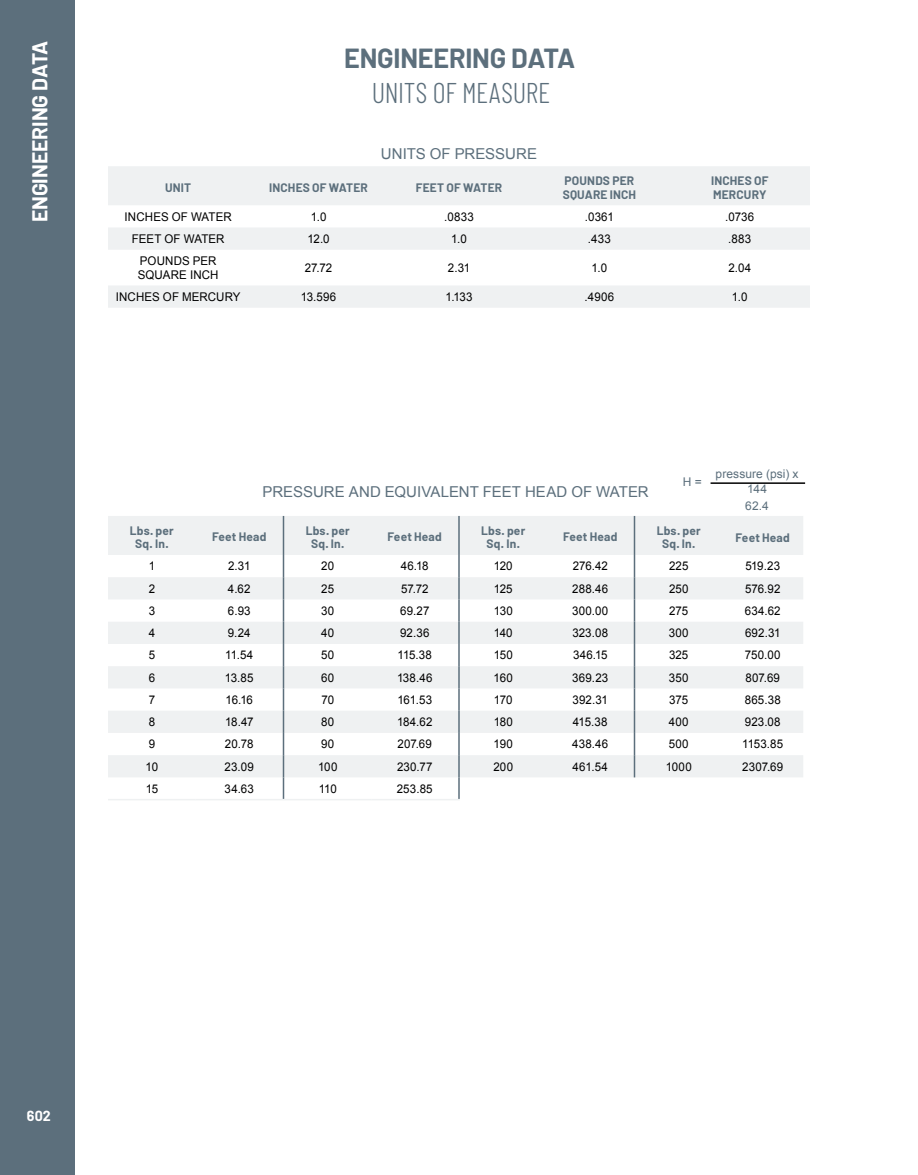
<style>
.page{position:relative;width:918px;height:1175px;background:#fff}
.page>*{position:absolute;margin:0;border:0;box-sizing:border-box;transform-origin:0 0}
.t1{font:300 28.5px "Barlow Condensed";letter-spacing:-.005em;color:#5c6f7c}
.t2{font:700 27px "Barlow";letter-spacing:-.01em;color:#5c6f7c}
.t3{font:700 21px "Barlow";color:#fff}
.t4{font:15px "Arial";color:#5c6f7c}
.t5{font:700 14.25px "Barlow";color:#fff}
.t6{font:12px/13.5px "Arial";letter-spacing:.01em;color:#000;scale:.96 1}
.t7{font:700 12px/13.5px "Barlow";letter-spacing:.015em;color:#5c6f7c;text-align:center}
.t8{font:12px/14.2px "Arial";letter-spacing:.005em;color:#5c6f7c;text-align:center}
</style>
<div class="page">
<div style="left:0;top:0;width:74px;height:1174px;background:#5c6f7c"></div>
<svg style="left:108px;top:516px;width:695px;height:261px;fill:#eff1f2"></svg>
<hr style="left:283px;top:516px;width:1px;height:39px;background:#5c6f7c">
<hr style="left:458px;top:516px;width:2px;height:39px;background:#5c6f7c">
<hr style="left:634px;top:516px;width:1px;height:39px;background:#5c6f7c">
<hr style="left:458px;top:555px;width:2px;height:22px;background:#5c6f7c">
<hr style="left:458px;top:577px;width:2px;height:22px;background:#5c6f7c">
<hr style="left:458px;top:599px;width:2px;height:22px;background:#5c6f7c">
<hr style="left:458px;top:621px;width:2px;height:23px;background:#5c6f7c">
<hr style="left:458px;top:644px;width:2px;height:22px;background:#5c6f7c">
<hr style="left:458px;top:666px;width:2px;height:22px;background:#5c6f7c">
<hr style="left:458px;top:688px;width:2px;height:22px;background:#5c6f7c">
<hr style="left:458px;top:710px;width:2px;height:23px;background:#5c6f7c">
<hr style="left:458px;top:733px;width:2px;height:22px;background:#5c6f7c">
<hr style="left:458px;top:755px;width:2px;height:22px;background:#5c6f7c">
<svg style="left:634px;top:555px;width:1px;height:222px"></svg>
<hr style="left:108px;top:799px;width:88px;height:1px;background:#eff1f2">
<hr style="left:196px;top:799px;width:88px;height:1px;background:#eff1f2">
<svg style="left:283px;top:555px;width:1px;height:244px"></svg>
<hr style="left:284px;top:799px;width:87px;height:1px;background:#eff1f2">
<hr style="left:371px;top:799px;width:89px;height:1px;background:#eff1f2">
<hr style="left:458px;top:777px;width:2px;height:22px;background:#5c6f7c">
<hr style="left:711px;top:482px;width:94px;height:2px;background:#000">
<svg style="left:108px;top:166px;width:702px;height:142px;fill:#eff1f2"></svg>
<h3 class="t3" style="left:27px;top:222px;width:183px;rotate:-90deg">ENGINEERING DATA</h3>
<h2 class="t2" style="left:344px;top:41px;width:233px">ENGINEERING DATA</h2>
<h1 class="t1" style="left:372px;top:75px;width:180px">UNITS OF MEASURE</h1>
<p class="t4" style="left:381px;top:144px;width:158px">UNITS OF PRESSURE</p>
<p class="t7" style="left:165px;top:181px;width:28px">UNIT</p>
<p class="t7" style="left:269px;top:181px;width:100px">INCHES OF WATER</p>
<p class="t7" style="left:416px;top:181px;width:88px">FEET OF WATER</p>
<p class="t7" style="left:563px;top:174px;width:75px;text-align:left">POUNDS PER<br>SQUARE INCH</p>
<p class="t7" style="left:711px;top:174px;width:59px;text-align:left">INCHES OF<br>MERCURY</p>
<p class="t6" style="left:125px;top:210px;width:113px">INCHES OF WATER</p>
<p class="t6" style="left:311px;top:210px;width:18px">1.0</p>
<p class="t6" style="left:444px;top:210px;width:32px">.0833</p>
<p class="t6" style="left:585px;top:210px;width:32px">.0361</p>
<p class="t6" style="left:725px;top:210px;width:32px">.0736</p>
<p class="t6" style="left:132px;top:232px;width:98px">FEET OF WATER</p>
<p class="t6" style="left:308px;top:232px;width:25px">12.0</p>
<p class="t6" style="left:451px;top:232px;width:18px">1.0</p>
<p class="t6" style="left:588px;top:232px;width:25px">.433</p>
<p class="t6" style="left:728px;top:232px;width:25px">.883</p>
<p class="t6" style="left:138px;top:254px;width:86px">POUNDS PER<br>SQUARE INCH</p>
<p class="t6" style="left:305px;top:261px;width:30px">27.72</p>
<p class="t6" style="left:448px;top:261px;width:25px">2.31</p>
<p class="t6" style="left:592px;top:261px;width:18px">1.0</p>
<p class="t6" style="left:728px;top:261px;width:25px">2.04</p>
<p class="t6" style="left:116px;top:290px;width:132px">INCHES OF MERCURY</p>
<p class="t6" style="left:301px;top:290px;width:38px">13.596</p>
<p class="t6" style="left:445px;top:290px;width:30px">1.133</p>
<p class="t6" style="left:585px;top:290px;width:32px">.4906</p>
<p class="t6" style="left:732px;top:290px;width:18px">1.0</p>
<p class="t4" style="left:263px;top:482px;width:388px">PRESSURE AND EQUIVALENT FEET HEAD OF WATER</p>
<p class="t8" style="left:683px;top:475px;width:20px">H =</p>
<p class="t8" style="left:716px;top:467px;width:85px">pressure (psi) x<br>144</p>
<p class="t8" style="left:745px;top:499px;width:25px">62.4</p>
<p class="t7" style="left:130px;top:523px;width:46px">Lbs. per<br>Sq. In.</p>
<p class="t7" style="left:212px;top:530px;width:56px">Feet Head</p>
<p class="t7" style="left:306px;top:523px;width:46px">Lbs. per<br>Sq. In.</p>
<p class="t7" style="left:388px;top:530px;width:56px">Feet Head</p>
<p class="t7" style="left:481px;top:523px;width:46px">Lbs. per<br>Sq. In.</p>
<p class="t7" style="left:563px;top:530px;width:56px">Feet Head</p>
<p class="t7" style="left:657px;top:523px;width:46px">Lbs. per<br>Sq. In.</p>
<p class="t7" style="left:736px;top:530px;width:56px">Feet Head</p>
<p class="t6" style="left:149px;top:559px;width:8px">1</p>
<p class="t6" style="left:228px;top:559px;width:25px">2.31</p>
<p class="t6" style="left:321px;top:559px;width:15px">20</p>
<p class="t6" style="left:401px;top:559px;width:30px">46.18</p>
<p class="t6" style="left:494px;top:559px;width:21px">120</p>
<p class="t6" style="left:573px;top:559px;width:38px">276.42</p>
<p class="t6" style="left:669px;top:559px;width:22px">225</p>
<p class="t6" style="left:745px;top:559px;width:38px">519.23</p>
<p class="t6" style="left:149px;top:582px;width:8px">2</p>
<p class="t6" style="left:228px;top:582px;width:25px">4.62</p>
<p class="t6" style="left:321px;top:582px;width:15px">25</p>
<p class="t6" style="left:401px;top:582px;width:30px">57.72</p>
<p class="t6" style="left:494px;top:582px;width:21px">125</p>
<p class="t6" style="left:572px;top:582px;width:39px">288.46</p>
<p class="t6" style="left:669px;top:582px;width:22px">250</p>
<p class="t6" style="left:745px;top:582px;width:38px">576.92</p>
<p class="t6" style="left:149px;top:604px;width:8px">3</p>
<p class="t6" style="left:228px;top:604px;width:25px">6.93</p>
<p class="t6" style="left:321px;top:604px;width:15px">30</p>
<p class="t6" style="left:400px;top:604px;width:32px">69.27</p>
<p class="t6" style="left:494px;top:604px;width:21px">130</p>
<p class="t6" style="left:572px;top:604px;width:39px">300.00</p>
<p class="t6" style="left:669px;top:604px;width:21px">275</p>
<p class="t6" style="left:745px;top:604px;width:39px">634.62</p>
<p class="t6" style="left:149px;top:626px;width:8px">4</p>
<p class="t6" style="left:228px;top:626px;width:25px">9.24</p>
<p class="t6" style="left:321px;top:626px;width:15px">40</p>
<p class="t6" style="left:400px;top:626px;width:32px">92.36</p>
<p class="t6" style="left:494px;top:626px;width:21px">140</p>
<p class="t6" style="left:572px;top:626px;width:39px">323.08</p>
<p class="t6" style="left:669px;top:626px;width:22px">300</p>
<p class="t6" style="left:745px;top:626px;width:38px">692.31</p>
<p class="t6" style="left:149px;top:648px;width:8px">5</p>
<p class="t6" style="left:225px;top:648px;width:31px">11.54</p>
<p class="t6" style="left:321px;top:648px;width:15px">50</p>
<p class="t6" style="left:398px;top:648px;width:37px">115.38</p>
<p class="t6" style="left:494px;top:648px;width:21px">150</p>
<p class="t6" style="left:573px;top:648px;width:37px">346.15</p>
<p class="t6" style="left:669px;top:648px;width:22px">325</p>
<p class="t6" style="left:745px;top:648px;width:39px">750.00</p>
<p class="t6" style="left:149px;top:671px;width:8px">6</p>
<p class="t6" style="left:225px;top:671px;width:32px">13.85</p>
<p class="t6" style="left:321px;top:671px;width:15px">60</p>
<p class="t6" style="left:397px;top:671px;width:38px">138.46</p>
<p class="t6" style="left:494px;top:671px;width:22px">160</p>
<p class="t6" style="left:572px;top:671px;width:39px">369.23</p>
<p class="t6" style="left:669px;top:671px;width:22px">350</p>
<p class="t6" style="left:745px;top:671px;width:37px">807.69</p>
<p class="t6" style="left:149px;top:693px;width:8px">7</p>
<p class="t6" style="left:226px;top:693px;width:30px">16.16</p>
<p class="t6" style="left:321px;top:693px;width:15px">70</p>
<p class="t6" style="left:397px;top:693px;width:38px">161.53</p>
<p class="t6" style="left:494px;top:693px;width:21px">170</p>
<p class="t6" style="left:573px;top:693px;width:38px">392.31</p>
<p class="t6" style="left:669px;top:693px;width:21px">375</p>
<p class="t6" style="left:745px;top:693px;width:39px">865.38</p>
<p class="t6" style="left:149px;top:715px;width:8px">8</p>
<p class="t6" style="left:225px;top:715px;width:31px">18.47</p>
<p class="t6" style="left:321px;top:715px;width:15px">80</p>
<p class="t6" style="left:397px;top:715px;width:38px">184.62</p>
<p class="t6" style="left:494px;top:715px;width:21px">180</p>
<p class="t6" style="left:573px;top:715px;width:38px">415.38</p>
<p class="t6" style="left:669px;top:715px;width:22px">400</p>
<p class="t6" style="left:745px;top:715px;width:39px">923.08</p>
<p class="t6" style="left:149px;top:737px;width:8px">9</p>
<p class="t6" style="left:225px;top:737px;width:31px">20.78</p>
<p class="t6" style="left:321px;top:737px;width:15px">90</p>
<p class="t6" style="left:398px;top:737px;width:37px">207.69</p>
<p class="t6" style="left:494px;top:737px;width:22px">190</p>
<p class="t6" style="left:572px;top:737px;width:39px">438.46</p>
<p class="t6" style="left:669px;top:737px;width:22px">500</p>
<p class="t6" style="left:742px;top:737px;width:44px">1153.85</p>
<p class="t6" style="left:146px;top:760px;width:15px">10</p>
<p class="t6" style="left:225px;top:760px;width:32px">23.09</p>
<p class="t6" style="left:318px;top:760px;width:22px">100</p>
<p class="t6" style="left:397px;top:760px;width:38px">230.77</p>
<p class="t6" style="left:493px;top:760px;width:22px">200</p>
<p class="t6" style="left:573px;top:760px;width:38px">461.54</p>
<p class="t6" style="left:666px;top:760px;width:29px">1000</p>
<p class="t6" style="left:742px;top:760px;width:44px">2307.69</p>
<p class="t6" style="left:146px;top:782px;width:14px">15</p>
<p class="t6" style="left:225px;top:782px;width:32px">34.63</p>
<p class="t6" style="left:319px;top:782px;width:20px">110</p>
<p class="t6" style="left:397px;top:782px;width:39px">253.85</p>
<p class="t5" style="left:27px;top:1107px;width:25px">602</p>
</div>
